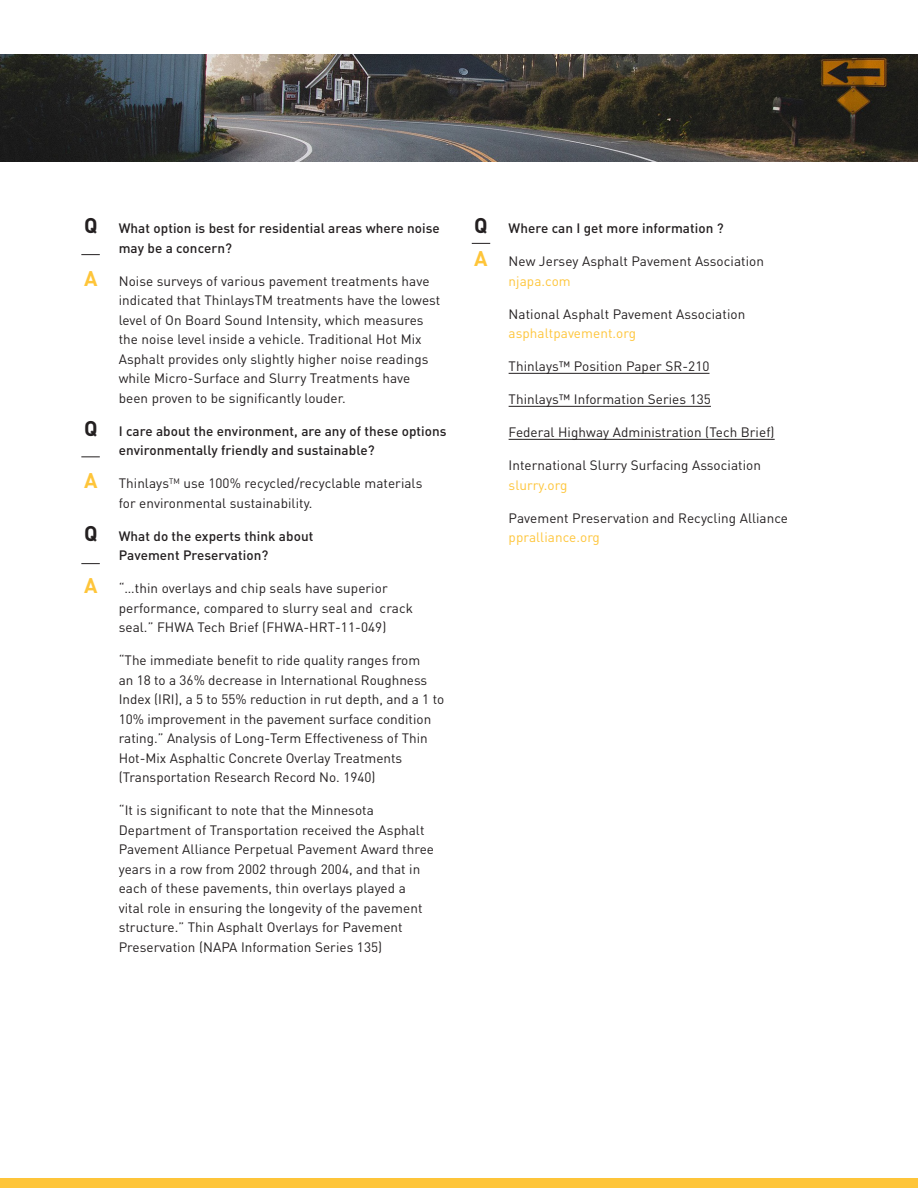
<style>
.page{position:relative;width:918px;height:1188px;background:#fff}
.page>*{position:absolute;margin:0;border:0;box-sizing:border-box;transform-origin:0 0}
.t1{font:700 21px "DIN";color:#fec53a}
.t2{font:13.5px/19.5px "DIN";letter-spacing:.005em;color:#231f20}
.t3{font:500 13.5px/19.5px "DIN";letter-spacing:.005em;color:#231f20}
.s1{font-weight:700;font-size:21px}
.s2{font-weight:700;font-size:21px;color:#fec53a}
.s3{color:#fec53a}
</style>
<div class="page">
<img style="left:0;top:54px;width:918px;height:108px">
<div style="left:0;top:1178px;width:918px;height:10px;background:#fec53a"></div>
<hr style="left:509px;top:373px;width:201px;height:1px;background:#231f20">
<hr style="left:509px;top:406px;width:202px;height:1px;background:#231f20">
<hr style="left:509px;top:439px;width:266px;height:1px;background:#231f20">
<svg style="left:81px;top:254px;width:19px;height:1px"></svg>
<svg style="left:472px;top:243px;width:18px;height:1px"></svg>
<svg style="left:81px;top:456px;width:19px;height:1px"></svg>
<svg style="left:81px;top:563px;width:19px;height:1px"></svg>
<p class="t3" style="left:119px;top:218px;width:323px;text-indent:-35px"><span class="s1">Q</span> What option is best for residential areas where noise may be a concern?</p>
<p class="t2" style="left:119px;top:271px;width:323px;text-indent:-35px"><span class="s2">A</span> Noise surveys of various pavement treatments have indicated that ThinlaysTM treatments have the lowest level of On Board Sound Intensity, which measures the noise level inside a vehicle. Traditional Hot Mix Asphalt provides only slightly higher noise readings while Micro-Surface and Slurry Treatments have been proven to be significantly louder.</p>
<p class="t3" style="left:119px;top:421px;width:329px;text-indent:-35px"><span class="s1">Q</span> I care about the environment, are any of these options environmentally friendly and sustainable?</p>
<p class="t2" style="left:119px;top:474px;width:305px;text-indent:-35px"><span class="s2">A</span> Thinlays<sup>TM</sup> use 100% recycled/recyclable materials for environmental sustainability.</p>
<p class="t3" style="left:119px;top:526px;width:196px;text-indent:-35px"><span class="s1">Q</span> What do the experts think about<br>Pavement Preservation?</p>
<p class="t2" style="left:119px;top:579px;width:296px;text-indent:-35px"><span class="s2">A</span> “…thin overlays and chip seals have superior performance, compared to slurry seal and crack seal.” FHWA Tech Brief (FHWA-HRT-11-049)</p>
<p class="t2" style="left:119px;top:651px;width:327px">“The immediate benefit to ride quality ranges from<br>an 18 to a 36% decrease in International Roughness Index (IRI), a 5 to 55% reduction in rut depth, and a 1 to 10% improvement in the pavement surface condition rating.” Analysis of Long-Term Effectiveness of Thin Hot-Mix Asphaltic Concrete Overlay Treatments (Transportation Research Record No. 1940)</p>
<p class="t2" style="left:119px;top:801px;width:317px">“It is significant to note that the Minnesota Department of Transportation received the Asphalt Pavement Alliance Perpetual Pavement Award three years in a row from 2002 through 2004, and that in each of these pavements, thin overlays played a vital role in ensuring the longevity of the pavement structure.” Thin Asphalt Overlays for Pavement Preservation (NAPA Information Series 135)</p>
<p class="t3" style="left:474px;top:218px;width:251px"><span class="s1">Q</span> Where can I get more information ?</p>
<p class="t1" style="left:474px;top:245px;width:15px">A</p>
<p class="t2" style="left:509px;top:252px;width:257px">New Jersey Asphalt Pavement Association <span class="s3">njapa.com</span></p>
<p class="t2" style="left:509px;top:304px;width:238px">National Asphalt Pavement Association <span class="s3">asphaltpavement.org</span></p>
<p class="t2" style="left:509px;top:357px;width:202px">Thinlays™ Position Paper SR-210</p>
<p class="t2" style="left:509px;top:390px;width:204px">Thinlays™ Information Series 135</p>
<p class="t2" style="left:509px;top:423px;width:268px">Federal Highway Administration (Tech Brief)</p>
<p class="t2" style="left:509px;top:456px;width:254px">International Slurry Surfacing Association <span class="s3">slurry.org</span></p>
<p class="t2" style="left:509px;top:508px;width:281px">Pavement Preservation and Recycling Alliance <span class="s3">ppralliance.org</span></p>
</div>
